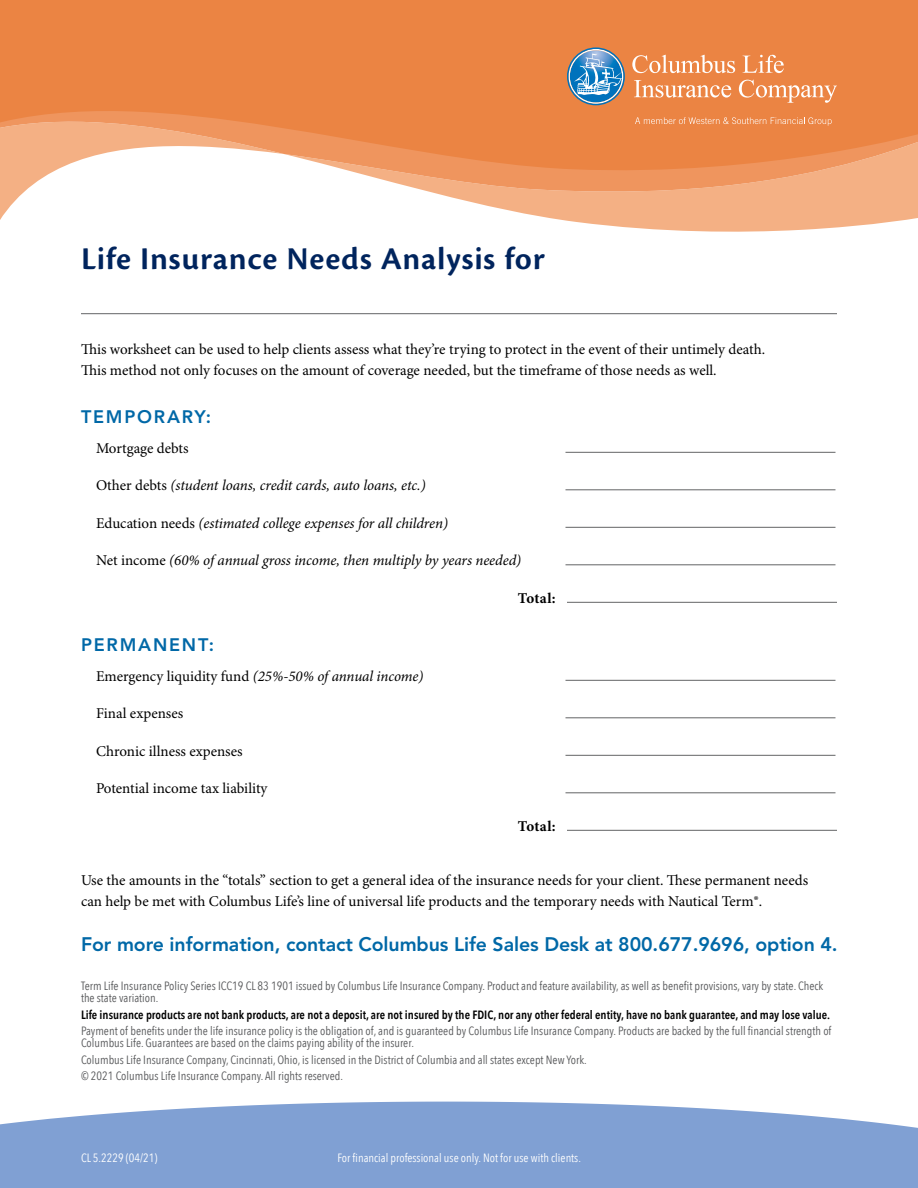
<style>
.page{position:relative;width:918px;height:1188px;background:#fff}
.page>*{position:absolute;margin:0;border:0;box-sizing:border-box;transform-origin:0 0}
.t1{font:33px "Cronos Pro Semibold Capt";letter-spacing:.02em;color:#00245d}
.t2{font:800 19.5px "Avenir LT Std";letter-spacing:-.005em;color:#0068a7}
.t3{font:800 18px "Avenir LT Std";letter-spacing:.1em;color:#0068a7}
.t4{font:15px/21px "Minion Pro";color:#000}
.t5{font:italic 15px "Minion Pro";letter-spacing:-.01em;color:#000}
.t6{font:700 15px "Minion Pro";letter-spacing:.02em;color:#000}
.t7{font:condensed 12px/12px "Avenir Next LT Pro";color:#58595b}
.t8{font:600 condensed 12px "Avenir Next LT Pro";color:#000}
.t9{font:condensed 12px "Avenir Next LT Pro";color:#fff}
.s1{font-style:normal}
</style>
<div class="page">
<svg style="left:0;top:192px;width:918px;height:40px"></svg>
<svg style="left:0;top:177px;width:918px;height:15px"></svg>
<svg style="left:0;top:0;width:918px;height:177px;background:#ec8e52"></svg>
<hr style="left:81px;top:313px;width:756px;height:1px;background:#636466">
<hr style="left:566px;top:452px;width:270px;height:1px;background:#636466">
<hr style="left:566px;top:489px;width:270px;height:1px;background:#636466">
<hr style="left:566px;top:527px;width:270px;height:1px;background:#636466">
<hr style="left:566px;top:564px;width:270px;height:1px;background:#636466">
<hr style="left:567px;top:602px;width:270px;height:1px;background:#636466">
<hr style="left:566px;top:680px;width:270px;height:1px;background:#636466">
<hr style="left:566px;top:717px;width:270px;height:1px;background:#636466">
<hr style="left:566px;top:755px;width:270px;height:1px;background:#636466">
<hr style="left:566px;top:792px;width:270px;height:1px;background:#636466">
<hr style="left:567px;top:830px;width:270px;height:1px;background:#636466">
<svg style="left:0;top:1102px;width:918px;height:86px;background:#8aa7d6"></svg>
<svg style="left:635px;top:117px;width:197px;height:9px;background:#ed965e"></svg>
<svg style="left:632px;top:55px;width:103px;height:18px;background:#f0a474"></svg>
<svg style="left:743px;top:55px;width:41px;height:18px"></svg>
<svg style="left:634px;top:80px;width:97px;height:18px;background:#f0a373"></svg>
<svg style="left:739px;top:80px;width:98px;height:23px;background:#ee9c68"></svg>
<svg style="left:567px;top:47px;width:58px;height:58px;background:#7999b0"></svg>
<h1 class="t1" style="left:81px;top:240px;width:465px">Life Insurance Needs Analysis for</h1>
<p class="t4" style="left:81px;top:339px;width:686px">This worksheet can be used to help clients assess what they’re trying to protect in the event of their untimely death.<br>This method not only focuses on the amount of coverage needed, but the timeframe of those needs as well.</p>
<h3 class="t3" style="left:81px;top:407px;width:132px">TEMPORARY:</h3>
<p class="t4" style="left:96px;top:438px;width:94px">Mortgage debts</p>
<p class="t5" style="left:96px;top:476px;width:331px"><span class="s1">Other debts</span> (student loans, credit cards, auto loans, etc.)</p>
<p class="t5" style="left:96px;top:514px;width:354px"><span class="s1">Education needs</span> (estimated college expenses for all children)</p>
<p class="t5" style="left:96px;top:551px;width:427px"><span class="s1">Net income</span> (60% of annual gross income, then multiply by years needed)</p>
<p class="t6" style="left:518px;top:589px;width:39px">Total:</p>
<h3 class="t3" style="left:81px;top:635px;width:135px">PERMANENT:</h3>
<p class="t5" style="left:96px;top:667px;width:329px"><span class="s1">Emergency liquidity fund</span> (25%-50% of annual income)</p>
<p class="t4" style="left:96px;top:704px;width:89px">Final expenses</p>
<p class="t4" style="left:96px;top:741px;width:148px">Chronic illness expenses</p>
<p class="t4" style="left:96px;top:779px;width:173px">Potential income tax liability</p>
<p class="t6" style="left:518px;top:817px;width:39px">Total:</p>
<p class="t4" style="left:81px;top:871px;width:729px">Use the amounts in the “totals” section to get a general idea of the insurance needs for your client. These permanent needs can help be met with Columbus Life’s line of universal life products and the temporary needs with Nautical Term®.</p>
<h2 class="t2" style="left:81px;top:933px;width:758px">For more information, contact Columbus Life Sales Desk at 800.677.9696, option 4.</h2>
<p class="t7" style="left:81px;top:980px;width:744px">Term Life Insurance Policy Series ICC19 CL 83 1901 issued by Columbus Life Insurance Company. Product and feature availability, as well as benefit provisions, vary by state. Check the state variation.</p>
<p class="t8" style="left:81px;top:1007px;width:751px">Life insurance products are not bank products, are not a deposit, are not insured by the FDIC, nor any other federal entity, have no bank guarantee, and may lose value.</p>
<p class="t7" style="left:81px;top:1025px;width:752px">Payment of benefits under the life insurance policy is the obligation of, and is guaranteed by Columbus Life Insurance Company. Products are backed by the full financial strength of<br>Columbus Life. Guarantees are based on the claims paying ability of the insurer.</p>
<p class="t7" style="left:81px;top:1051px;width:507px;line-height:16.5px">Columbus Life Insurance Company, Cincinnati, Ohio, is licensed in the District of Columbia and all states except New York. © 2021 Columbus Life Insurance Company. All rights reserved.</p>
<p class="t9" style="left:81px;top:1151px;width:78px">CL 5.2229 (04/21)</p>
<p class="t9" style="left:337px;top:1151px;width:245px">For financial professional use only. Not for use with clients.</p>
</div>
